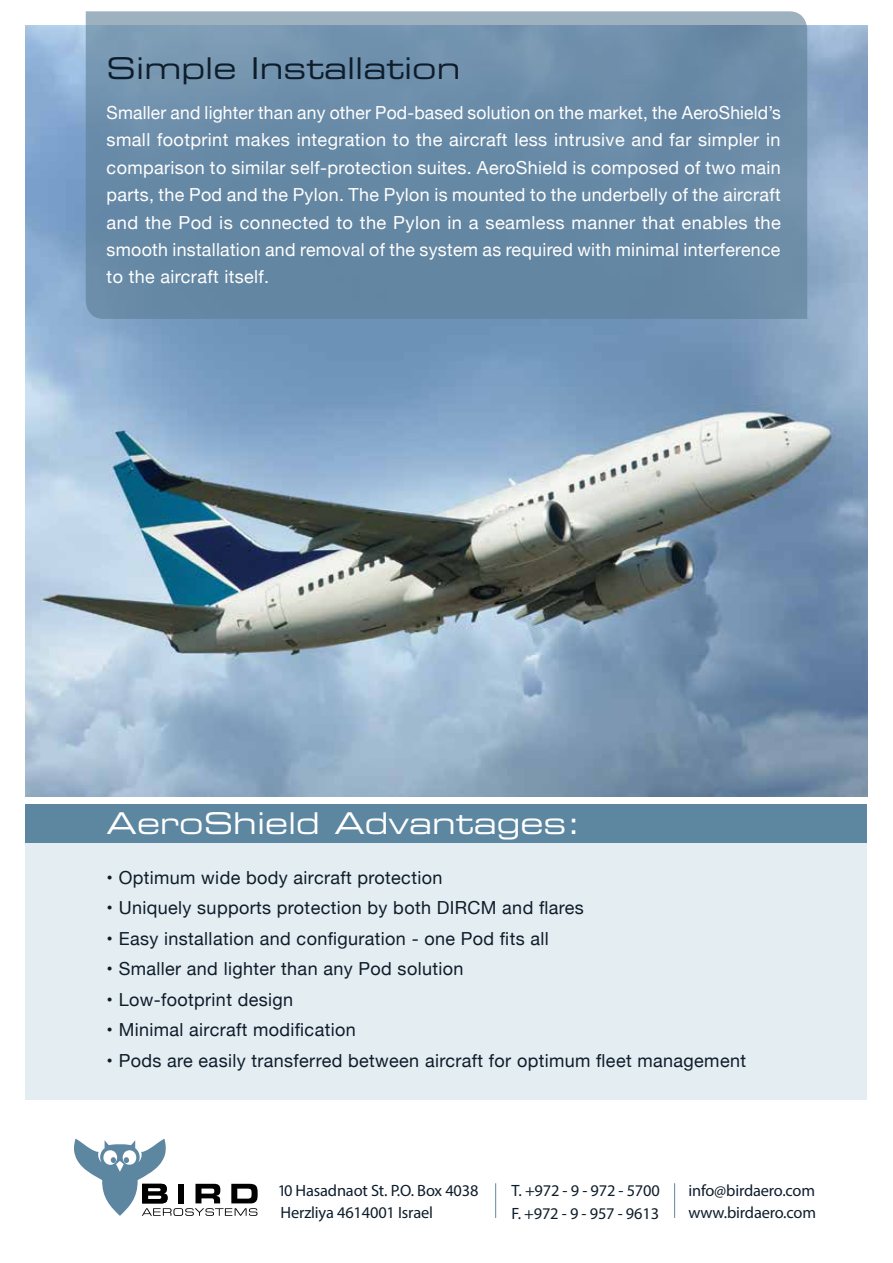
<style>
.page{position:relative;width:893px;height:1263px;background:#fff}
.page>*{position:absolute;margin:0;border:0;box-sizing:border-box;transform-origin:0 0}
.t1{font:30px "Eurostile LT Std Ex 2";color:#fff}
.t2{font:30px "Eurostile LT Std Ex 2";color:#0e1d2b}
.t3{font:18px/27.5px "Helvetica Neue";letter-spacing:.015em;color:#fff;text-align:justify}
.t4{font:18px "Helvetica Neue";letter-spacing:.02em;color:#0e1d2b}
.t5{font:16.35px/22px "Myriad Pro";letter-spacing:-.01em;color:#0e1d2b}
</style>
<div class="page">
<img style="left:26px;top:26px;width:841px;height:771px">
<div style="left:26px;top:812px;width:841px;height:288px;background:#e4edf1"></div>
<div style="left:26px;top:805px;width:841px;height:38px;background:#5d87a1"></div>
<svg style="left:86px;top:11px;width:721px;height:308px;background:#6c8da8"></svg>
<svg style="left:74px;top:1138px;width:184px;height:78px"></svg>
<hr style="left:495px;top:1183px;width:1px;height:35px;background:#5d87a1">
<hr style="left:674px;top:1183px;width:1px;height:35px;background:#5d87a1">
<h1 class="t2" style="left:107px;top:48px;width:131px">Simple</h1>
<p class="t3" style="left:107px;top:100px;width:676px">Smaller and lighter than any other Pod-based solution on the market, the AeroShield s’ small footprint makes integration to the aircraft less intrusive and far simpler in comparison to similar self-protection suites. AeroShield is composed of two main parts, the Pod and the Pylon. The Pylon is mounted to the underbelly of the aircraft and the Pod is connected to the Pylon in a seamless manner that enables the smooth installation and removal of the system as required with minimal interference to the aircraft itself.</p>
<h1 class="t2" style="left:251px;top:48px;width:211px">Installation</h1>
<h1 class="t1" style="left:107px;top:803px;width:215px">AeroShield</h1>
<p class="t4" style="left:107px;top:864px;width:337px">• Optimum wide body aircraft protection</p>
<p class="t4" style="left:107px;top:895px;width:479px">• Uniquely supports protection by both DIRCM and flares</p>
<p class="t4" style="left:107px;top:925px;width:444px">• Easy installation and configuration - one Pod fits all</p>
<p class="t4" style="left:107px;top:956px;width:358px">• Smaller and lighter than any Pod solution</p>
<p class="t4" style="left:107px;top:986px;width:188px">• Low-footprint design</p>
<p class="t4" style="left:107px;top:1017px;width:251px">• Minimal aircraft modification</p>
<p class="t4" style="left:107px;top:1047px;width:641px">• Pods are easily transferred between aircraft for optimum fleet management</p>
<h1 class="t1" style="left:334px;top:803px;width:248px">Advantages:</h1>
<p class="t5" style="left:278px;top:1179px;width:202px">10 Hasadnaot St O.P. . Box 4038</p>
<p class="t5" style="left:280px;top:1201px;width:154px">Herzliya 4614001 Israel</p>
<p class="t5" style="left:511px;top:1180px;width:150px">.T +972 -9- 972 - 5700 .F +972 -9- 957 - 9613</p>
<p class="t5" style="left:688px;top:1179px;width:129px">info@birdaero.com www.birdaero.com</p>
</div>
